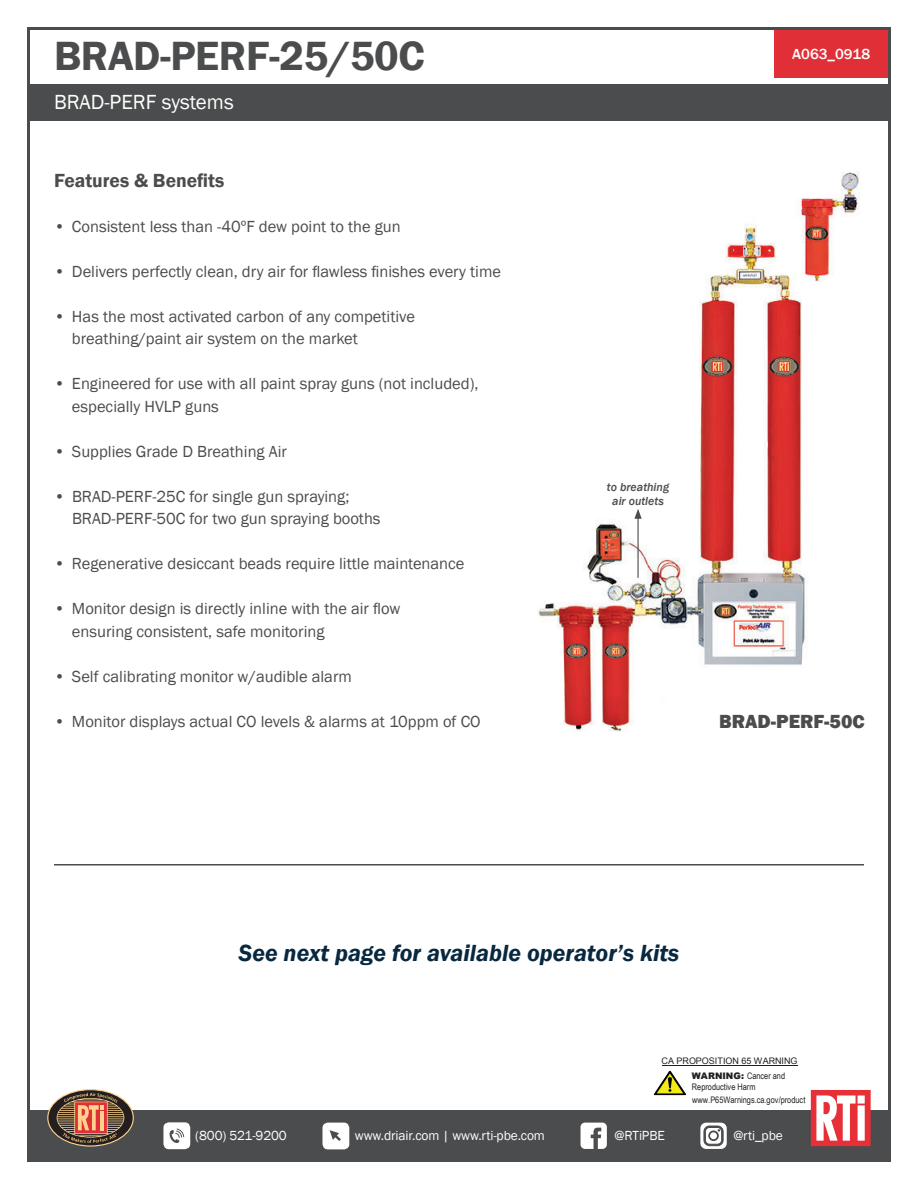
<style>
.page{position:relative;width:918px;height:1188px;background:#fff}
.page>*{position:absolute;margin:0;border:0;box-sizing:border-box;transform-origin:0 0}
.t1{font:600 42px "Franklin Gothic";letter-spacing:-.01em;color:#4b4c4d}
.t2{font:italic 600 24px "Franklin Gothic";color:#08283f}
.t3{font:21px "Franklin Gothic";color:#fff}
.t4{font:600 19.5px "Franklin Gothic";color:#4b4c4d}
.t5{font:800 19.5px "Franklin Gothic";color:#4b4c4d}
.t6{font:16.5px/22.5px "Franklin Gothic";color:#4b4c4d}
.t7{font:500 15px "Franklin Gothic";color:#fff}
.t8{font:13.5px "Franklin Gothic";letter-spacing:-.01em;color:#fff}
.t9{font:italic 500 12px/13.5px "Franklin Gothic";color:#4b4c4d;text-align:center}
.t10{font:9px/10.5px "Arial Narrow";color:#231f20}
.t11{font:9px "Arial";color:#231f20}
.s1{font-family:"Arial";font-weight:900}
</style>
<div class="page">
<div style="left:774px;top:29px;width:114px;height:49px;background:#e12f37"></div>
<div style="left:27px;top:1110px;width:864px;height:52px;background:#4b4c4d"></div>
<svg style="left:811px;top:1090px;width:60px;height:56px;background:#ef878c"></svg>
<svg style="left:48px;top:1090px;width:85px;height:56px"></svg>
<div style="left:47px;top:1089px;width:87px;height:57px;border:1px solid #fed28c;border-radius:50%"></div>
<svg style="left:57px;top:1093px;width:67px;height:50px;background:#93654e"></svg>
<div style="left:323px;top:1123px;width:26px;height:26px;background:#fff;border-radius:5px"></div>
<svg style="left:330px;top:1130px;width:11px;height:11px"></svg>
<div style="left:163px;top:1122px;width:27px;height:27px;background:#fff;border-radius:5px"></div>
<svg style="left:170px;top:1129px;width:14px;height:14px"></svg>
<svg style="left:581px;top:1123px;width:26px;height:26px"></svg>
<svg style="left:700px;top:1123px;width:27px;height:26px"></svg>
<svg style="left:704px;top:1126px;width:19px;height:20px"></svg>
<div style="left:27px;top:84px;width:864px;height:37px;background:#4b4c4d"></div>
<hr style="left:662px;top:1065px;width:135px;height:1px;background:#231f20">
<img style="left:654px;top:1071px;width:32px;height:25px">
<img style="left:538px;top:172px;width:322px;height:560px">
<hr style="left:54px;top:864px;width:810px;height:2px;background:#4b4c4d">
<hr style="left:638px;top:516px;width:1px;height:62px;background:#4b4c4d">
<svg style="left:634px;top:509px;width:8px;height:10px"></svg>
<h1 class="t1" style="left:54px;top:30px;width:372px">BRAD-PERF-25/50C</h1>
<p class="t3" style="left:54px;top:89px;width:181px">BRAD-PERF systems</p>
<p class="t7" style="left:792px;top:45px;width:79px">A063_0918</p>
<p class="t4" style="left:54px;top:168px;width:172px">Features &amp; Benefits</p>
<p class="t6" style="left:54px;top:215px;width:348px">• Consistent less than -40ºF dew point to the gun</p>
<p class="t6" style="left:54px;top:260px;width:449px">• Delivers perfectly clean, dry air for flawless finishes every time</p>
<p class="t6" style="left:72px;top:305px;width:344px;text-indent:-18px">• Has the most activated carbon of any competitive breathing/paint air system on the market</p>
<p class="t6" style="left:72px;top:373px;width:408px;text-indent:-18px">• Engineered for use with all paint spray guns (not included), especially HVLP guns</p>
<p class="t6" style="left:54px;top:440px;width:234px">• Supplies Grade D Breathing Air</p>
<p class="t6" style="left:72px;top:485px;width:310px;text-indent:-18px">• BRAD-PERF-25C for single gun spraying;<br>BRAD-PERF-50C for two gun spraying booths</p>
<p class="t6" style="left:54px;top:553px;width:412px">• Regenerative desiccant beads require little maintenance</p>
<p class="t6" style="left:72px;top:598px;width:330px;text-indent:-18px">• Monitor design is directly inline with the air flow ensuring consistent, safe monitoring</p>
<p class="t6" style="left:54px;top:665px;width:299px">• Self calibrating monitor w/audible alarm</p>
<p class="t6" style="left:54px;top:710px;width:428px">• Monitor displays actual CO levels &amp; alarms at 10ppm of CO</p>
<p class="t5" style="left:719px;top:709px;width:147px">BRAD-PERF-50C</p>
<p class="t9" style="left:607px;top:481px;width:64px">to breathing air outlets</p>
<h2 class="t2" style="left:239px;top:937px;width:442px">See next page for available operator’s kits</h2>
<p class="t11" style="left:662px;top:1055px;width:138px">CA PROPOSITION 65 WARNING</p>
<p class="t10" style="left:692px;top:1070px;width:95px"><span class="s1">WARNING:</span> Cancer and<br>Reproductive Harm</p>
<p class="t10" style="left:692px;top:1094px;width:115px">www.P65Warnings.ca.gov/product</p>
<p class="t8" style="left:195px;top:1127px;width:93px">(800) 521-9200</p>
<p class="t8" style="left:355px;top:1127px;width:192px">www.driair.com | www.rti-pbe.com</p>
<p class="t8" style="left:615px;top:1127px;width:52px">@RTiPBE</p>
<p class="t8" style="left:733px;top:1127px;width:51px">@rti_pbe</p>
</div>
